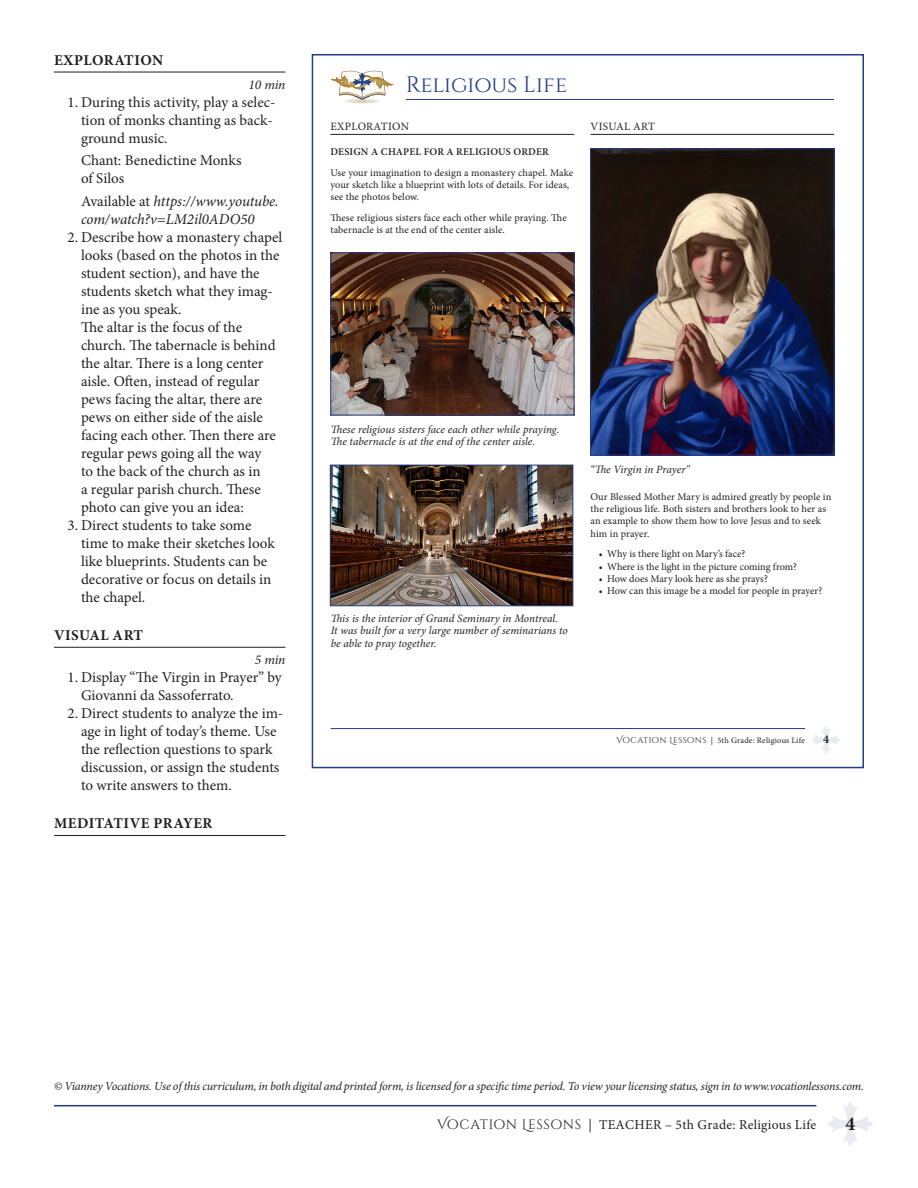
<style>
.page{position:relative;width:918px;height:1188px;background:#fff}
.page>*{position:absolute;margin:0;border:0;box-sizing:border-box;transform-origin:0 0}
.t1{font:22.35px "Cinzel";letter-spacing:-.01em;color:#243c82}
.t2{font:700 19.5px "Minion Pro";color:#231f20}
.BODY_-_numbers_copy{font:15px/18px "Minion Pro";color:#231f20}
.BODY_-_numbers_copy-2{font:italic 15px/18px "Minion Pro";letter-spacing:-.005em;color:#231f20}
.SUBHEADS_with_rule{font:700 15px "Minion Pro";letter-spacing:.03em;color:#231f20}
.t3{font:13.5px "Minion Pro";letter-spacing:.02em;color:#231f20}
.TIMES{font:italic 13.5px "Minion Pro";letter-spacing:-.015em;color:#231f20}
.t4{font:700 12.15px "Minion Pro";color:#231f20}
.t5{font:italic 12px "Minion Pro";letter-spacing:-.02em;color:#231f20}
.t6{font:italic 11.25px/12.1px "Minion Pro";color:#231f20}
.t7{font:11.25px "Minion Pro";letter-spacing:.025em;color:#231f20}
.t8{font:10.2px/12.3px "Minion Pro";letter-spacing:.005em;color:#231f20}
.t9{font:8.4px "Minion Pro";letter-spacing:.02em;color:#231f20}
.s1{font-style:normal}
.s2{font-weight:600}
.s3{font-family:"Cinzel Decorative"}
</style>
<div class="page">
<svg style="left:828px;top:1102px;width:45px;height:44px"></svg>
<hr style="left:54px;top:1105px;width:762px;height:1px;background:#243c82">
<hr style="left:406px;top:99px;width:428px;height:1px;background:#243c82">
<img style="left:344px;top:100px;width:36px;height:4px">
<svg style="left:331px;top:71px;width:62px;height:29px"></svg>
<hr style="left:331px;top:728px;width:474px;height:1px;background:#243c82">
<svg style="left:812px;top:726px;width:28px;height:27px"></svg>
<hr style="left:330px;top:134px;width:244px;height:1px;background:#231f20">
<hr style="left:591px;top:134px;width:243px;height:1px;background:#231f20">
<img style="left:332px;top:467px;width:239px;height:137px">
<div style="left:330px;top:465px;width:243px;height:141px;border:1px solid #243c82"></div>
<img style="left:332px;top:254px;width:240px;height:160px">
<div style="left:330px;top:252px;width:244px;height:164px;border:1px solid #243c82"></div>
<img style="left:592px;top:150px;width:241px;height:304px">
<div style="left:590px;top:148px;width:245px;height:308px;border:1px solid #243c82"></div>
<hr style="left:54px;top:72px;width:231px;height:1px;background:#231f20">
<hr style="left:54px;top:647px;width:231px;height:1px;background:#231f20">
<hr style="left:54px;top:835px;width:231px;height:1px;background:#231f20">
<p class="SUBHEADS_with_rule" style="left:54px;top:50px;width:111px">EXPLORATION</p>
<p class="TIMES" style="left:248px;top:75px;width:39px">10 min</p>
<p class="BODY_-_numbers_copy" style="left:81px;top:93px;width:196px;text-indent:-14px">1. During this activity, play a selec&shy;tion of monks chanting as back&shy;ground music.</p>
<p class="BODY_-_numbers_copy" style="left:81px;top:152px;width:162px">Chant: Benedictine Monks of Silos</p>
<p class="BODY_-_numbers_copy-2" style="left:81px;top:192px;width:199px"><span class="s1">Available at</span> https://www.youtube. com/watch?v=LM2il0ADO50</p>
<p class="BODY_-_numbers_copy" style="left:81px;top:228px;width:203px;text-indent:-14px">2. Describe how a monastery chapel looks (based on the photos in the student section), and have the students sketch what they imag&shy;ine as you speak.<br>The altar is the focus of the church. The tabernacle is behind the altar. There is a long center aisle. Often, instead of regular pews facing the altar, there are pews on either side of the aisle facing each other. Then there are regular pews going all the way<br>to the back of the church as in<br>a regular parish church. These photo can give you an idea:</p>
<p class="BODY_-_numbers_copy" style="left:81px;top:516px;width:195px;text-indent:-14px">3. Direct students to take some time to make their sketches look like blueprints. Students can be decorative or focus on details in the chapel.</p>
<p class="SUBHEADS_with_rule" style="left:54px;top:625px;width:91px">VISUAL ART</p>
<p class="TIMES" style="left:255px;top:651px;width:32px">5 min</p>
<p class="BODY_-_numbers_copy" style="left:81px;top:668px;width:202px;text-indent:-14px">1. Display “The Virgin in Prayer” by<br>Giovanni da Sassoferrato.</p>
<p class="BODY_-_numbers_copy" style="left:81px;top:704px;width:204px;text-indent:-14px">2. Direct students to analyze the im&shy;age in light of today’s theme. Use the reflection questions to spark discussion, or assign the students to write answers to them.</p>
<p class="SUBHEADS_with_rule" style="left:54px;top:813px;width:160px">MEDITATIVE PRAYER</p>
<p class="t1" style="left:406px;top:72px;width:163px">Religious Life</p>
<p class="t7" style="left:330px;top:119px;width:80px">EXPLORATION</p>
<p class="t8" style="left:330px;top:141px;width:244px;line-height:20.7px"><span class="s2">DESIGN A CHAPEL FOR A RELIGIOUS ORDER<br></span>Use your imagination to design a monastery chapel. Make</p>
<p class="t8" style="left:330px;top:179px;width:240px">your sketch like a blueprint with lots of details. For ideas, see the photos below.</p>
<p class="t8" style="left:330px;top:212px;width:238px">These religious sisters face each other while praying. The tabernacle is at the end of the center aisle.</p>
<p class="t7" style="left:591px;top:119px;width:66px">VISUAL ART</p>
<p class="t6" style="left:331px;top:423px;width:230px">These religious sisters face each other while praying.<br>The tabernacle is at the end of the center aisle.</p>
<p class="t6" style="left:331px;top:613px;width:239px">This is the interior of Grand Seminary in Montreal.<br>It was built for a very large number of seminarians to be able to pray together.</p>
<p class="t6" style="left:590px;top:463px;width:101px">“The Virgin in Prayer”</p>
<p class="t8" style="left:591px;top:490px;width:242px">Our Blessed Mother Mary is admired greatly by people in the religious life. Both sisters and brothers look to her as an example to show them how to love Jesus and to seek him in prayer.</p>
<p class="t8" style="left:599px;top:548px;width:148px">• Why is there light on Mary’s face?</p>
<p class="t8" style="left:599px;top:560px;width:200px">• Where is the light in the picture coming from?</p>
<p class="t8" style="left:599px;top:573px;width:171px">• How does Mary look here as she prays?</p>
<p class="t8" style="left:599px;top:585px;width:225px">• How can this image be a model for people in prayer?</p>
<p class="t9" style="left:617px;top:735px;width:190px"><span class="s3">Vocation Lessons</span> | 5th Grade: Religious Life</p>
<p class="t4" style="left:823px;top:731px;width:8px">4</p>
<p class="t5" style="left:54px;top:1078px;width:811px">© Vianney Vocations. Use of this curriculum, in both digital and printed form, is licensed for a specific time period. To view your licensing status, sign in to www.vocationlessons.com.</p>
<p class="t3" style="left:437px;top:1116px;width:381px"><span class="s3">Vocation Lessons</span> | TEACHER – 5th Grade: Religious Life</p>
<h2 class="t2" style="left:845px;top:1110px;width:11px">4</h2>
</div>
